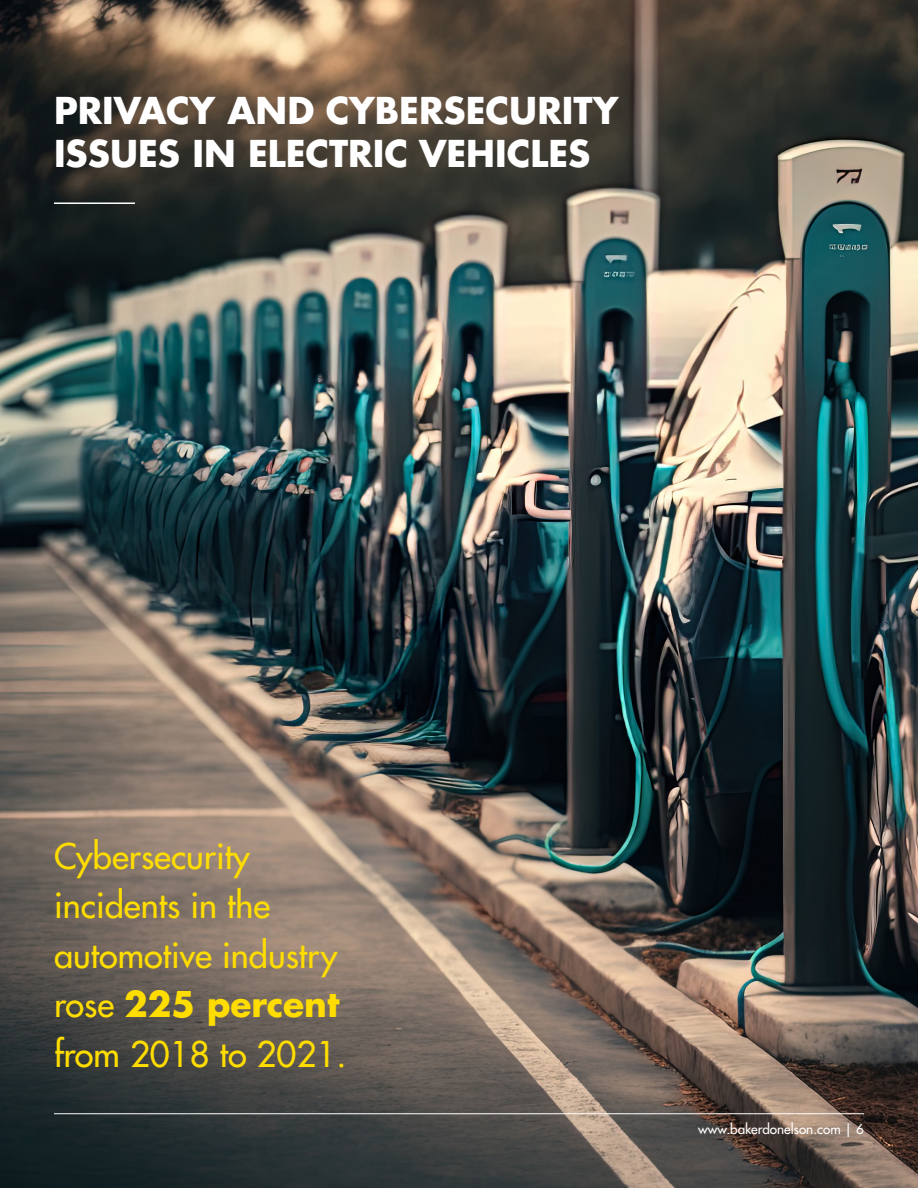
<style>
.page{position:relative;width:918px;height:1188px;background:#fff}
.page>*{position:absolute;margin:0;border:0;box-sizing:border-box;transform-origin:0 0}
.t1{font:700 36px/43.2px "Futura LT Pro";color:#fff}
.t2{font:500 34.5px/49.5px "Futura LT Pro";color:#fd0}
.t3{font:500 13.5px "Futura LT Pro";color:#fff}
.s1{font-weight:700}
</style>
<div class="page">
<img style="left:0;top:0;width:918px;height:1188px">
<hr style="left:54px;top:202px;width:81px;height:2px;background:#fff">
<hr style="left:54px;top:1113px;width:810px;height:1px;background:#fff">
<p class="t1" style="left:54px;top:88px;width:566px">PRIVACY AND CYBERSECURITY<br>ISSUES IN ELECTRIC VEHICLES</p>
<p class="t2" style="left:54px;top:829px;width:294px">Cybersecurity incidents in the automotive industry rose <span class="s1">225 percent </span>from 2018 to 2021.</p>
<p class="t3" style="left:698px;top:1119px;width:167px">www.bakerdonelson.com | 6</p>
</div>
